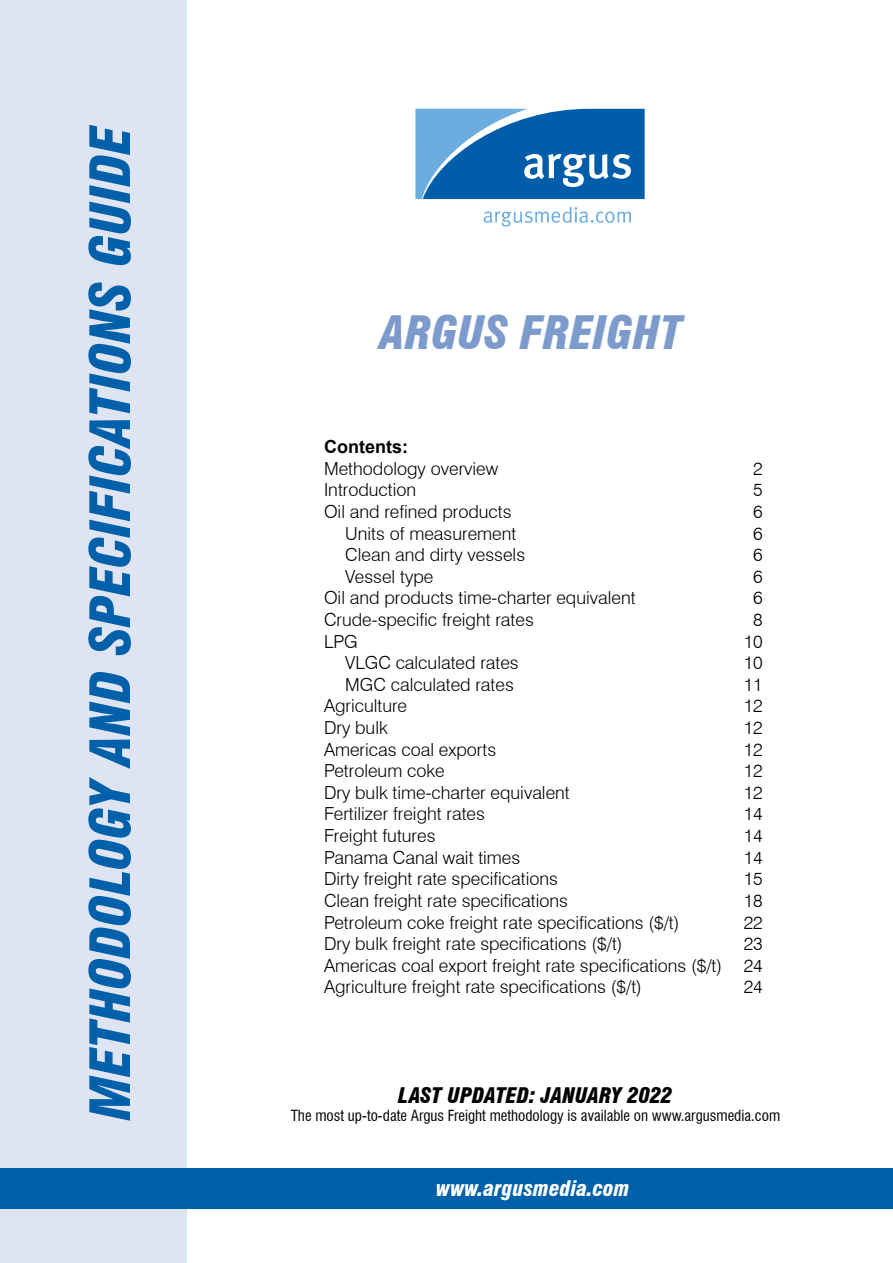
<style>
.page{position:relative;width:893px;height:1263px;background:#fff}
.page>*{position:absolute;margin:0;border:0;box-sizing:border-box;transform-origin:0 0}
.t1{font:italic 900 condensed 54px "Swiss 721 BT";color:#0060a9}
.t2{font:italic 900 condensed 45px "Swiss 721 BT";color:#7c9bcc}
.t3{font:italic 900 condensed 21px "Swiss 721 BT";color:#000}
.t4{font:italic 900 condensed 21px "Swiss 721 BT";color:#fff}
.t5{font:300 18px/21.6px "Swiss 721 BT";color:#000;text-align:justify}
.t6{font:700 18px "Arial";color:#000}
.t7{font:condensed 15px "Swiss 721 BT";color:#000}
</style>
<div class="page">
<div style="left:0;top:0;width:186px;height:1263px;background:#dfe4f2"></div>
<div style="left:0;top:1168px;width:893px;height:41px;background:#0060a9"></div>
<svg style="left:415px;top:109px;width:230px;height:90px;background:#327fbd"></svg>
<svg style="left:484px;top:207px;width:147px;height:19px"></svg>
<h1 class="t1" style="left:78px;top:1120px;width:997px;rotate:-90deg">Methodology and specifications guide</h1>
<h2 class="t2" style="left:380px;top:306px;width:165px">ARGUSFREIGHT</h2>
<p class="t6" style="left:324px;top:434px;width:85px">Contents:</p>
<p class="t5" style="left:324px;top:457px;width:176px">Methodology overview</p>
<p class="t5" style="left:753px;top:457px;width:11px">2</p>
<p class="t5" style="left:324px;top:479px;width:94px">Introduction</p>
<p class="t5" style="left:753px;top:479px;width:11px">5</p>
<p class="t5" style="left:324px;top:501px;width:189px">Oil and refined products</p>
<p class="t5" style="left:753px;top:501px;width:11px">6</p>
<p class="t5" style="left:345px;top:522px;width:173px">Units of measurement</p>
<p class="t5" style="left:753px;top:522px;width:11px">6</p>
<p class="t5" style="left:345px;top:544px;width:181px">Clean and dirty vessels</p>
<p class="t5" style="left:753px;top:544px;width:11px">6</p>
<p class="t5" style="left:345px;top:565px;width:90px">Vessel type</p>
<p class="t5" style="left:753px;top:565px;width:11px">6</p>
<p class="t5" style="left:324px;top:587px;width:313px">Oil and products time-charter equivalent</p>
<p class="t5" style="left:753px;top:587px;width:11px">6</p>
<p class="t5" style="left:324px;top:609px;width:211px">Crude-specific freight rates</p>
<p class="t5" style="left:753px;top:609px;width:11px">8</p>
<p class="t5" style="left:324px;top:630px;width:35px">LPG</p>
<p class="t5" style="left:744px;top:630px;width:21px">10</p>
<p class="t5" style="left:345px;top:652px;width:175px">VLGC calculated rates</p>
<p class="t5" style="left:744px;top:652px;width:21px">10</p>
<p class="t5" style="left:345px;top:673px;width:170px">MGC calculated rates</p>
<p class="t5" style="left:744px;top:673px;width:21px">11</p>
<p class="t5" style="left:324px;top:695px;width:85px">Agriculture</p>
<p class="t5" style="left:744px;top:695px;width:21px">12</p>
<p class="t5" style="left:324px;top:717px;width:65px">Dry bulk</p>
<p class="t5" style="left:744px;top:717px;width:21px">12</p>
<p class="t5" style="left:324px;top:738px;width:174px">Americas coal exports</p>
<p class="t5" style="left:744px;top:738px;width:21px">12</p>
<p class="t5" style="left:324px;top:760px;width:122px">Petroleum coke</p>
<p class="t5" style="left:744px;top:760px;width:21px">12</p>
<p class="t5" style="left:324px;top:781px;width:247px">Dry bulk time-charter equivalent</p>
<p class="t5" style="left:744px;top:781px;width:21px">12</p>
<p class="t5" style="left:324px;top:803px;width:162px">Fertilizer freight rates</p>
<p class="t5" style="left:744px;top:803px;width:21px">14</p>
<p class="t5" style="left:324px;top:825px;width:113px">Freight futures</p>
<p class="t5" style="left:744px;top:825px;width:21px">14</p>
<p class="t5" style="left:324px;top:846px;width:198px">Panama Canal wait times</p>
<p class="t5" style="left:744px;top:846px;width:21px">14</p>
<p class="t5" style="left:324px;top:868px;width:235px">Dirty freight rate specifications</p>
<p class="t5" style="left:744px;top:868px;width:21px">15</p>
<p class="t5" style="left:324px;top:889px;width:246px">Clean freight rate specifications</p>
<p class="t5" style="left:744px;top:889px;width:21px">18</p>
<p class="t5" style="left:324px;top:911px;width:357px">Petroleum coke freight rate specifications ($/t)</p>
<p class="t5" style="left:744px;top:911px;width:21px">22</p>
<p class="t5" style="left:324px;top:933px;width:300px">Dry bulk freight rate specifications ($/t)</p>
<p class="t5" style="left:324px;top:933px;width:440px;text-indent:420px">23<br>Americas coal export freight rate specifications ($/t) 24<br>Agriculture freight rate specifications ($/t)</p>
<p class="t5" style="left:744px;top:976px;width:21px">24</p>
<p class="t3" style="left:398px;top:1083px;width:276px">Last Updated: January 2022</p>
<p class="t7" style="left:291px;top:1106px;width:491px">The most up-to-date Argus Freight methodology is available on www.argusmedia.com</p>
<p class="t4" style="left:436px;top:1176px;width:195px">www.argusmedia.com</p>
</div>
